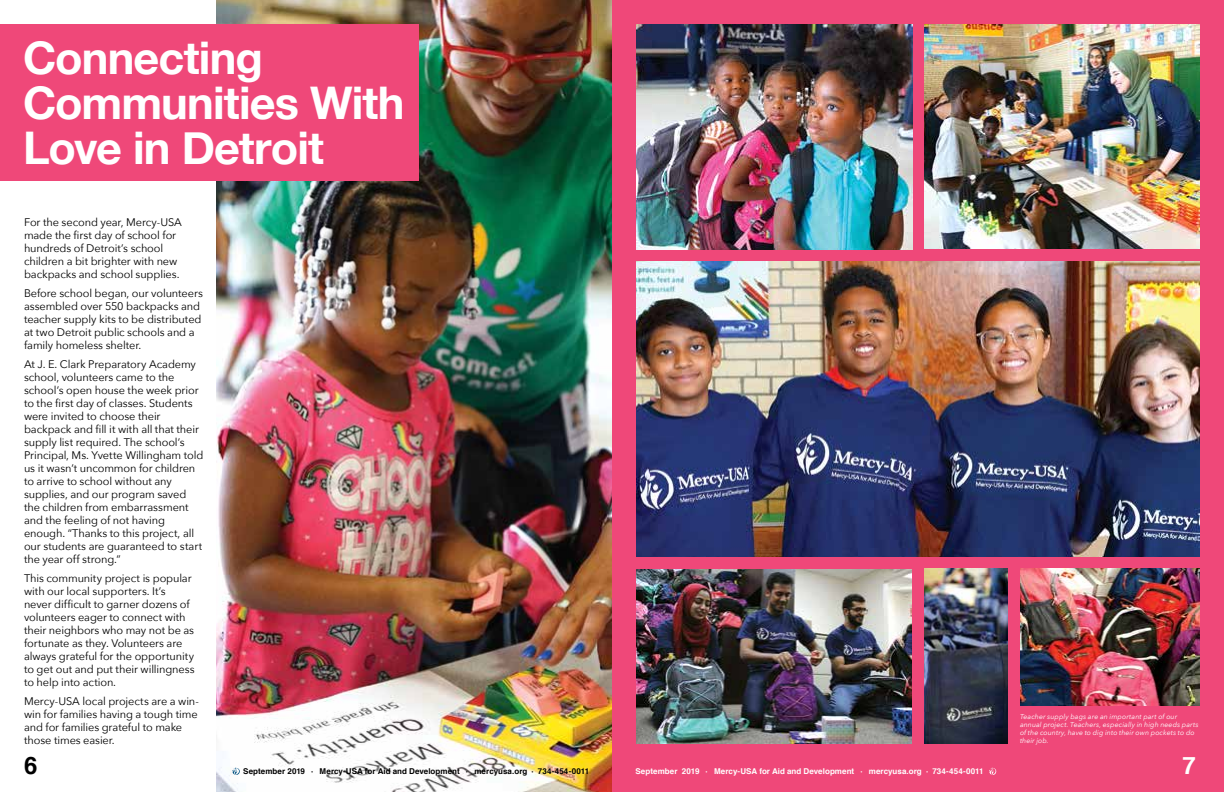
<style>
.page{position:relative;width:1224px;height:792px;background:#fff}
.page>*{position:absolute;margin:0;border:0;box-sizing:border-box;transform-origin:0 0}
.t1{font:700 45px/45px "Helvetica Neue";letter-spacing:-.02em;color:#fff}
.t2{font:700 24px "Helvetica";color:#000}
.t3{font:700 24px "Helvetica";color:#fff}
.t4{font:11px/13px "Avenir Next";letter-spacing:-.01em;color:#000}
.t5{font:700 8px "Helvetica";letter-spacing:.005em;color:#000}
.t6{font:700 8px "Helvetica";letter-spacing:.005em;color:#fff}
.t7{font:italic 7px/8px "Avenir Next";letter-spacing:.015em;color:#fff}
.s1{font-size:6px}
</style>
<div class="page">
<div style="left:612px;top:0;width:612px;height:792px;background:#ef4879"></div>
<img style="left:636px;top:261px;width:564px;height:296px">
<img style="left:636px;top:24px;width:276px;height:225px">
<img style="left:216px;top:0;width:396px;height:792px">
<div style="left:0;top:24px;width:419px;height:156px;background:#ef4879"></div>
<img style="left:924px;top:24px;width:276px;height:225px">
<img style="left:636px;top:569px;width:276px;height:175px">
<img style="left:924px;top:569px;width:84px;height:174px">
<img style="left:1020px;top:569px;width:180px;height:137px">
<svg style="left:232px;top:768px;width:8px;height:7px"></svg>
<svg style="left:989px;top:768px;width:8px;height:7px"></svg>
<h1 class="t1" style="left:23px;top:36px;width:383px">Connecting<br>Communities With<br>Love in Detroit</h1>
<p class="t4" style="left:24px;top:215px;width:160px">For the second year, Mercy-USA made the first day of school for hundreds of Detroit’s school children a bit brighter with new backpacks and school supplies.</p>
<p class="t4" style="left:24px;top:286px;width:180px">Before school began, our volunteers assembled over 550 backpacks and teacher supply kits to be distributed at two Detroit public schools and a family homeless shelter.</p>
<p class="t4" style="left:24px;top:357px;width:181px">At J. E. Clark Preparatory Academy school, volunteers came to the school’s open house the week prior to the first day of classes. Students were invited to choose their backpack and fill it with all that their supply list required. The school’s Principal, Ms. Yvette Willingham told us it wasn’t uncommon for children to arrive to school without any supplies, and our program saved the children from embarrassment and the feeling of not having enough. “Thanks to this project, all our students are guaranteed to start the year off strong.”</p>
<p class="t4" style="left:24px;top:571px;width:172px">This community project is popular with our local supporters. It’s never difficult to garner dozens of volunteers eager to connect with their neighbors who may not be as fortunate as they. Volunteers are always grateful for the opportunity to get out and put their willingness to help into action.</p>
<p class="t4" style="left:24px;top:694px;width:176px">Mercy-USA local projects are a win&shy;win for families having a tough time and for families grateful to make those times easier.</p>
<p class="t7" style="left:1020px;top:713px;width:180px">Teacher supply bags are an important part of our annual project. Teachers, especially in high needs parts of the country, have to dig into their own pockets to do their job.</p>
<h2 class="t2" style="left:24px;top:746px;width:15px">6</h2>
<p class="t5" style="left:243px;top:765px;width:347px">September 2019 <span class="s1">•</span> Mercy-USA for Aid and Development <span class="s1">•</span> mercyusa.org <span class="s1">•</span> 734-454-0011</p>
<p class="t6" style="left:636px;top:765px;width:350px">September 2019 <span class="s1">•</span> Mercy-USA for Aid and Development <span class="s1">•</span> mercyusa.org <span class="s1">•</span> 734-454-0011</p>
<h2 class="t3" style="left:1183px;top:746px;width:15px">7</h2>
</div>
